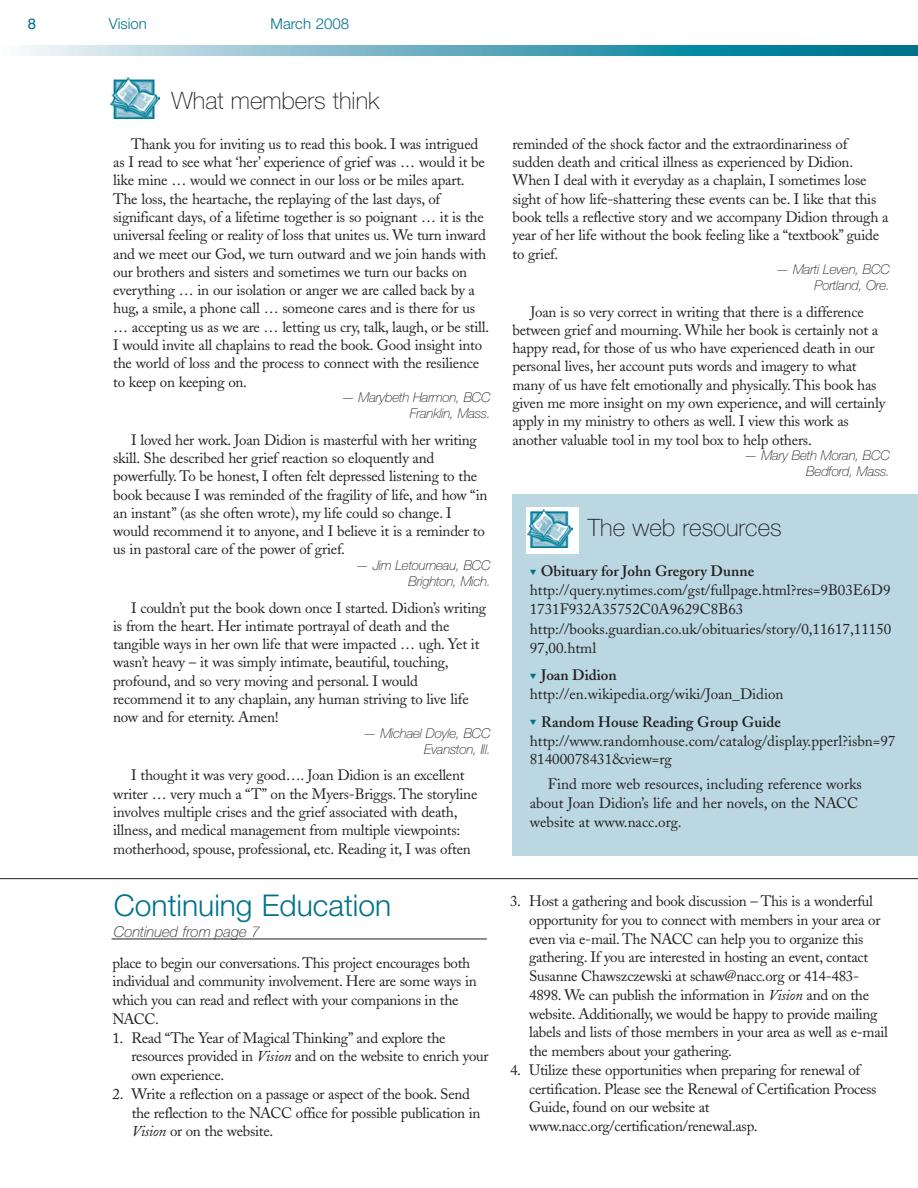
<style>
.page{position:relative;width:918px;height:1188px;background:#fff}
.page>*{position:absolute;margin:0;border:0;box-sizing:border-box;transform-origin:0 0}
.t1{font:300 30px "Helvetica Neue";color:#00718c}
.t2{font:100 24px "Helvetica Neue";color:#231f20}
.t3{font:15px/18.3px "Adobe Caslon";letter-spacing:-.015em;color:#231f20}
.t4{font:italic 100 15px "Helvetica Neue";color:#231f20}
.t5{font:300 15px "Helvetica Neue";color:#00718c}
.t6{font:15px "Helvetica";color:#00718c}
.t7{font:italic 100 13.5px/15.6px "Helvetica Neue";letter-spacing:-.015em;color:#231f20;text-align:right}
.s1{font-style:italic}
.s2{color:#00718c}
.s3{font-weight:600}
</style>
<div class="page">
<svg style="left:21px;top:45px;width:897px;height:10px;background:#60abbe"></svg>
<hr style="left:0;top:878px;width:918px;height:1px;background:#231f20">
<img style="left:110px;top:77px;width:49px;height:41px">
<div style="left:513px;top:495px;width:405px;height:361px;background:#bad7e2"></div>
<div style="left:526px;top:507px;width:53px;height:47px;background:#fff"></div>
<img style="left:528px;top:510px;width:45px;height:38px">
<hr style="left:112px;top:939px;width:375px;height:1px;background:#231f20">
<p class="t6" style="left:28px;top:15px;width:10px">8</p>
<p class="t5" style="left:109px;top:18px;width:40px">Vision</p>
<p class="t5" style="left:271px;top:18px;width:80px">March 2008</p>
<h2 class="t2" style="left:172px;top:92px;width:209px">What members think</h2>
<p class="t3" style="left:113px;top:136px;width:378px;text-indent:18px">Thank you for inviting us to read this book. I was intrigued as I read to see what ‘her’ experience of grief was … would it be like mine … would we connect in our loss or be miles apart.<br>The loss, the heartache, the replaying of the last days, of significant days, of a lifetime together is so poignant … it is the universal feeling or reality of loss that unites us. We turn inward and we meet our God, we turn outward and we join hands with our brothers and sisters and sometimes we turn our backs on everything … in our isolation or anger we are called back by a hug, a smile, a phone call … someone cares and is there for us … accepting us as we are … letting us cry, talk, laugh, or be still.<br>I would invite all chaplains to read the book. Good insight into the world of loss and the process to connect with the resilience to keep on keeping on.</p>
<p class="t7" style="left:341px;top:391px;width:151px">— Marybeth Harmon, BCC<br>Franklin, Mass.</p>
<p class="t3" style="left:113px;top:432px;width:376px;text-indent:18px">I loved her work. Joan Didion is masterful with her writing skill. She described her grief reaction so eloquently and powerfully. To be honest, I often felt depressed listening to the book because I was reminded of the fragility of life, and how “in an instant” (as she often wrote), my life could so change. I would recommend it to anyone, and I believe it is a reminder to us in pastoral care of the power of grief.</p>
<p class="t7" style="left:356px;top:559px;width:137px">— Jim Letourneau, BCC<br>Brighton, Mich.</p>
<p class="t3" style="left:113px;top:600px;width:375px;text-indent:18px">I couldn’t put the book down once I started. Didion’s writing is from the heart. Her intimate portrayal of death and the tangible ways in her own life that were impacted … ugh. Yet it wasn’t heavy – it was simply intimate, beautiful, touching, profound, and so very moving and personal. I would recommend it to any chaplain, any human striving to live life now and for eternity. Amen!</p>
<p class="t7" style="left:363px;top:727px;width:129px">— Michael Doyle, BCC<br>Evanston, Ill.</p>
<p class="t3" style="left:113px;top:768px;width:366px;text-indent:18px">I thought it was very good…. Joan Didion is an excellent writer … very much a “T” on the Myers-Briggs. The storyline involves multiple crises and the grief associated with death, illness, and medical management from multiple viewpoints: motherhood, spouse, professional, etc. Reading it, I was often</p>
<h1 class="t1" style="left:114px;top:894px;width:279px">Continuing Education</h1>
<p class="t4" style="left:114px;top:926px;width:148px">Continued from page 7</p>
<p class="t3" style="left:112px;top:955px;width:366px;line-height:18.8px">place to begin our conversations. This project encourages both individual and community involvement. Here are some ways in which you can read and reflect with your companions in the NACC.</p>
<p class="t3" style="left:132px;top:1030px;width:358px;line-height:18.8px;text-indent:-19px">1. Read “The Year of Magical Thinking” and explore the resources provided in <span class="s1">Vision</span> and on the website to enrich your own experience.</p>
<p class="t3" style="left:132px;top:1086px;width:350px;line-height:18.8px;text-indent:-19px">2. Write a reflection on a passage or aspect of the book. Send the reflection to the NACC office for possible publication in<br><span class="s1">Vision</span> or on the website.</p>
<p class="t3" style="left:512px;top:136px;width:378px">reminded of the shock factor and the extraordinariness of sudden death and critical illness as experienced by Didion.<br>When I deal with it everyday as a chaplain, I sometimes lose sight of how life-shattering these events can be. I like that this book tells a reflective story and we accompany Didion through a year of her life without the book feeling like a “textbook” guide to grief.</p>
<p class="t7" style="left:776px;top:263px;width:116px">— Marti Leven, BCC<br>Portland, Ore.</p>
<p class="t3" style="left:512px;top:304px;width:374px;text-indent:18px">Joan is so very correct in writing that there is a difference between grief and mourning. While her book is certainly not a happy read, for those of us who have experienced death in our personal lives, her account puts words and imagery to what many of us have felt emotionally and physically. This book has given me more insight on my own experience, and will certainly apply in my ministry to others as well. I view this work as another valuable tool in my tool box to help others.</p>
<p class="t7" style="left:744px;top:449px;width:147px">— Mary Beth Moran, BCC<br>Bedford, Mass.</p>
<h2 class="t2" style="left:588px;top:518px;width:195px">The web resources</h2>
<p class="t3" style="left:530px;top:564px;width:362px;line-height:18.8px"><span class="s2">▼</span> <span class="s3">Obituary for John Gregory Dunne </span>http://query.nytimes.com/gst/fullpage.html?res=9B03E6D9<br>1731F932A35752C0A9629C8B63</p>
<p class="t3" style="left:530px;top:621px;width:363px;line-height:18.8px">http://books.guardian.co.uk/obituaries/story/0,11617,11150<br>97,00.html</p>
<p class="t3" style="left:530px;top:668px;width:255px;line-height:18.8px"><span class="s2">▼</span> <span class="s3">Joan Didion </span>http://en.wikipedia.org/wiki/Joan_Didion</p>
<p class="t3" style="left:530px;top:714px;width:367px;line-height:18.8px"><span class="s2">▼</span> <span class="s3">Random House Reading Group Guide </span>http://www.randomhouse.com/catalog/display.pperl?isbn=97<br>81400078431&amp;view=rg</p>
<p class="t3" style="left:530px;top:777px;width:334px;line-height:18.8px;text-indent:18px">Find more web resources, including reference works about Joan Didion’s life and her novels, on the NACC website at www.nacc.org.</p>
<p class="t3" style="left:529px;top:894px;width:360px;line-height:18.8px;text-indent:-19px">3. Host a gathering and book discussion – This is a wonderful opportunity for you to connect with members in your area or even via e-mail. The NACC can help you to organize this gathering. If you are interested in hosting an event, contact Susanne Chawszczewski at schaw@nacc.org or 414-483- 4898. We can publish the information in <span class="s1">Vision</span> and on the website. Additionally, we would be happy to provide mailing labels and lists of those members in your area as well as e-mail the members about your gathering.</p>
<p class="t3" style="left:529px;top:1062px;width:349px;line-height:18.8px;text-indent:-19px">4. Utilize these opportunities when preparing for renewal of certification. Please see the Renewal of Certification Process Guide, found on our website at www.nacc.org/certification/renewal.asp.</p>
</div>
